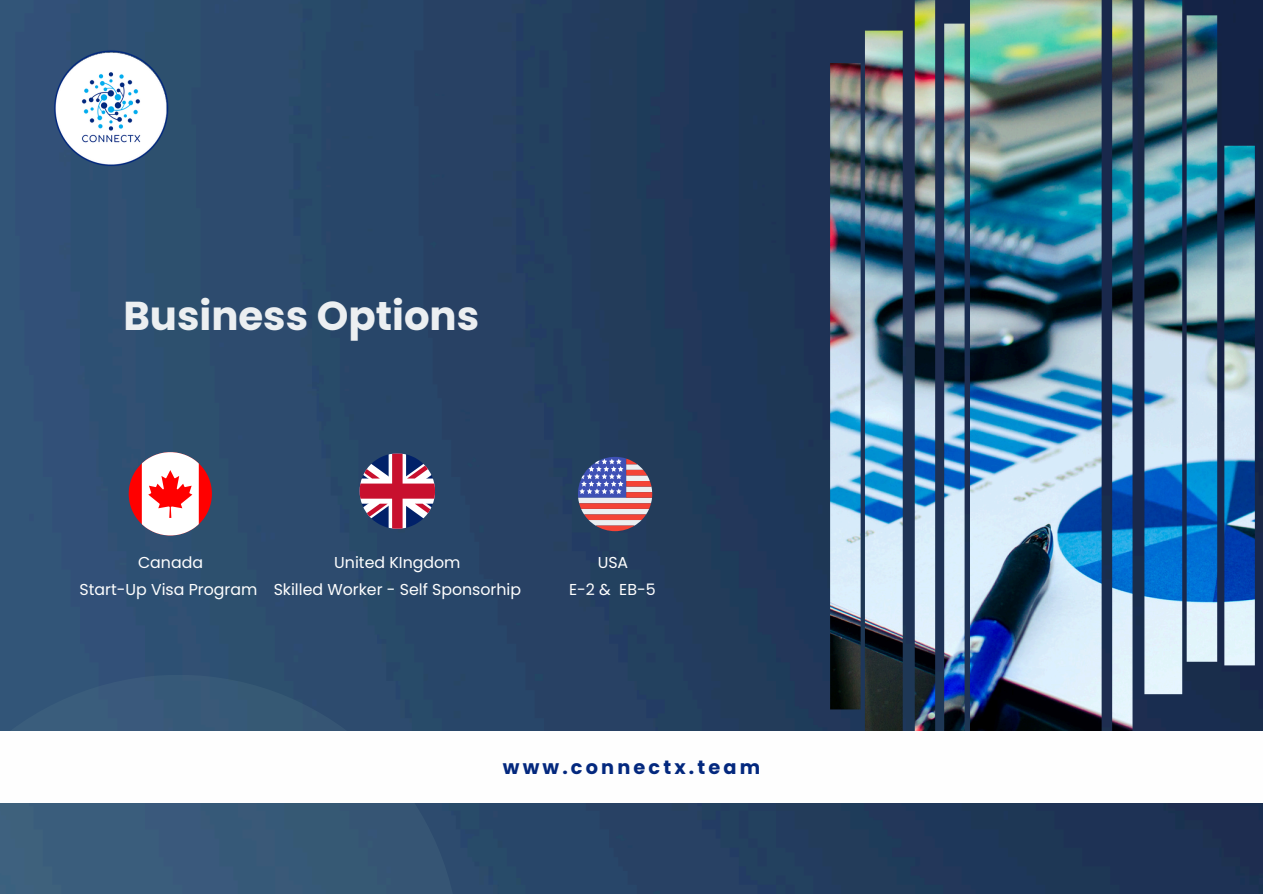
<style>
.page{position:relative;width:1263px;height:894px;background:#fff}
.page>*{position:absolute;margin:0;border:0;box-sizing:border-box;transform-origin:0 0}
.t1{font:700 40.2px "Poppins";color:#eceff1}
.t2{font:700 19.35px "Poppins";letter-spacing:.165em;color:#03287e}
.t3{font:15.75px "Poppins";color:#fefefe}
</style>
<div class="page">
<img style="left:0;top:0;width:1263px;height:893px">
<img style="left:830px;top:0;width:425px;height:731px">
<svg style="left:129px;top:452px;width:83px;height:83px"></svg>
<svg style="left:360px;top:453px;width:75px;height:75px"></svg>
<svg style="left:578px;top:456px;width:74px;height:75px;background:#967995"></svg>
<div style="left:0;top:674px;width:460px;height:219px;background:linear-gradient(to right,#3f6281,#325171)"></div>
<div style="left:0;top:731px;width:1263px;height:71px;background:#fefefe"></div>
<img style="left:51px;top:49px;width:119px;height:119px">
<p class="t1" style="left:123px;top:288px;width:357px">Business Options</p>
<p class="t3" style="left:138px;top:551px;width:66px">Canada</p>
<h1 class="t3" style="left:79px;top:578px;width:179px">Start-Up Visa Program</h1>
<h3 class="t3" style="left:334px;top:551px;width:128px">United KIngdom</h3>
<p class="t3" style="left:274px;top:578px;width:249px">Skilled Worker - Self Sponsorhip</p>
<p class="t3" style="left:598px;top:551px;width:32px">USA</p>
<p class="t3" style="left:569px;top:578px;width:88px">E-2 &amp; EB-5</p>
<p class="t2" style="left:503px;top:753px;width:259px">www.connectx.team</p>
</div>
